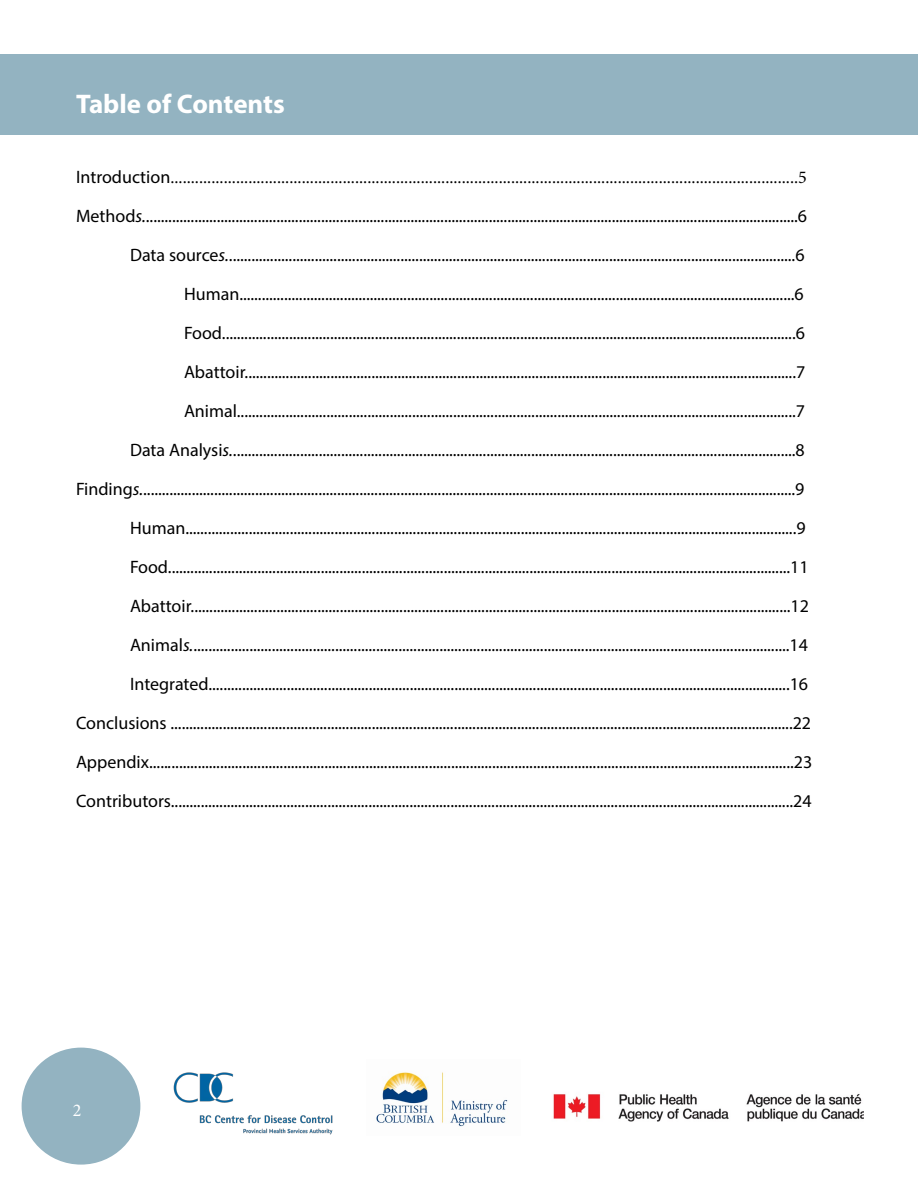
<style>
.page{position:relative;width:918px;height:1188px;background:#fff}
.page>*{position:absolute;margin:0;border:0;box-sizing:border-box;transform-origin:0 0}
.t1{font:700 27px "Myriad Pro";color:#fff}
.t2{font:18px "Myriad Pro";color:#000}
.t3{font:18px "Minion Pro";color:#000}
.t4{font:18px "Minion Pro";color:#fff}
.s1{font-family:"Myriad Pro"}
.s2{font-style:italic}
</style>
<div class="page">
<div style="left:22px;top:1048px;width:118px;height:117px;background:#93b3c1;border-radius:50%"></div>
<div style="left:0;top:54px;width:918px;height:81px;background:#93b3c1"></div>
<img style="left:553px;top:1094px;width:311px;height:28px">
<img style="left:376px;top:1072px;width:132px;height:55px">
<img style="left:173px;top:1072px;width:160px;height:63px">
<h1 class="t1" style="left:76px;top:87px;width:210px">Table of Contents</h1>
<p class="t3" style="left:76px;top:165px;width:732px"><span class="s1">Introduction</span>.........................................................................................................................................................5</p>
<p class="t2" style="left:76px;top:205px;width:733px">Method<span class="s2">s.</span>...............................................................................................................................................................................6</p>
<p class="t2" style="left:130px;top:244px;width:676px">Data source<span class="s2">s.</span>........................................................................................................................................................6</p>
<p class="t2" style="left:184px;top:283px;width:621px">Human.....................................................................................................................................................6</p>
<p class="t2" style="left:184px;top:322px;width:622px">Food..........................................................................................................................................................6</p>
<p class="t2" style="left:184px;top:361px;width:623px">Abattoir....................................................................................................................................................7</p>
<p class="t2" style="left:184px;top:400px;width:623px">Animal......................................................................................................................................................7</p>
<p class="t2" style="left:130px;top:439px;width:676px">Data Analysi<span class="s2">s.</span>.......................................................................................................................................................8</p>
<p class="t2" style="left:76px;top:478px;width:730px">Finding<span class="s2">s.</span>...............................................................................................................................................................................9</p>
<p class="t2" style="left:130px;top:517px;width:677px">Human....................................................................................................................................................................9</p>
<p class="t2" style="left:130px;top:556px;width:680px">Food.......................................................................................................................................................................11</p>
<p class="t2" style="left:130px;top:595px;width:680px">Abattoir.................................................................................................................................................................12</p>
<p class="t2" style="left:130px;top:634px;width:680px">Animal<span class="s2">s.</span>................................................................................................................................................................14</p>
<p class="t2" style="left:130px;top:673px;width:680px">Integrated............................................................................................................................................................16</p>
<p class="t2" style="left:76px;top:712px;width:737px">Conclusions .......................................................................................................................................................................22</p>
<p class="t2" style="left:76px;top:751px;width:738px">Appendix.....<span class="s2">.</span>.......................................................................................................................................................................23</p>
<p class="t2" style="left:76px;top:790px;width:737px">Contributors.......................................................................................................................................................................24</p>
<p class="t4" style="left:73px;top:1098px;width:10px">2</p>
</div>
